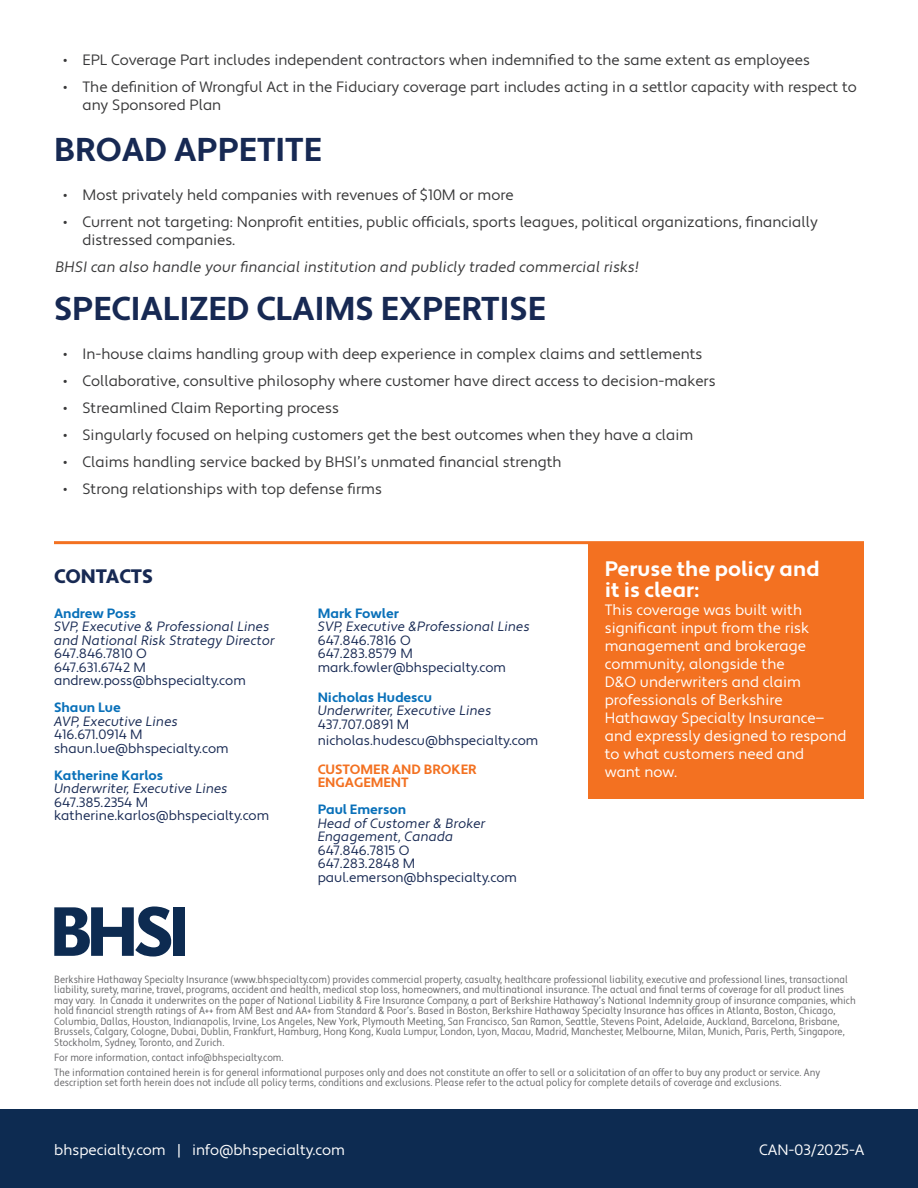
<style>
.page{position:relative;width:918px;height:1188px;background:#fff}
.page>*{position:absolute;margin:0;border:0;box-sizing:border-box;transform-origin:0 0}
.t1{font:700 33px "Apertura";color:#172953}
.t2{font:700 21px/21px "Apertura";color:#fff}
.t3{font:900 19.5px "Apertura";color:#172953}
.t4{font:15px/18px "Apertura";color:#383839}
.t5{font:15px/18px "Apertura";color:#fff}
.t6{font:15px "Apertura Obliq";color:#383839}
.t7{font:13.5px "Apertura";color:#172953}
.t8{font:13.5px/13.5px "Apertura Obliq";color:#172953}
.t9{font:700 13.5px "Apertura";color:#0970b9}
.t10{font:700 13.5px/13.5px "Apertura";color:#f37121}
.t11{font:condensed 10.5px/10.5px "Apertura";color:#666669}
.s1{font-family:"Apertura"}
.s2{font-family:"Apertura";font-weight:700;color:#0970b9}
</style>
<div class="page">
<div style="left:589px;top:543px;width:275px;height:256px;background:#f37121"></div>
<hr style="left:54px;top:541px;width:810px;height:3px;background:#f37121">
<div style="left:0;top:1110px;width:918px;height:78px;background:#0d2b51"></div>
<svg style="left:54px;top:906px;width:117px;height:51px"></svg>
<div style="left:173px;top:908px;width:12px;height:48px;background:#0d2b51"></div>
<p class="t4" style="left:63px;top:52px;width:749px">• EPL Coverage Part includes independent contractors when indemnified to the same extent as employees</p>
<p class="t4" style="left:82px;top:79px;width:776px;text-indent:-20px">• The definition of Wrongful Act in the Fiduciary coverage part includes acting in a settlor capacity with respect to any Sponsored Plan</p>
<p class="t1" style="left:54px;top:130px;width:269px">BROAD APPETITE</p>
<p class="t4" style="left:63px;top:187px;width:452px">• Most privately held companies with revenues of $10M or more</p>
<p class="t4" style="left:82px;top:214px;width:737px;text-indent:-20px">• Current not targeting: Nonprofit entities, public officials, sports leagues, political organizations, financially distressed companies.</p>
<p class="t6" style="left:56px;top:258px;width:585px">BHSI can also handle your financial institution and publicly traded commercial risks!</p>
<p class="t1" style="left:54px;top:289px;width:493px">SPECIALIZED CLAIMS EXPERTISE</p>
<p class="t4" style="left:63px;top:346px;width:641px">• In-house claims handling group with deep experience in complex claims and settlements</p>
<p class="t4" style="left:63px;top:373px;width:654px">• Collaborative, consultive philosophy where customer have direct access to decision-makers</p>
<p class="t4" style="left:63px;top:400px;width:277px">• Streamlined Claim Reporting process</p>
<p class="t4" style="left:63px;top:427px;width:632px">• Singularly focused on helping customers get the best outcomes when they have a claim</p>
<p class="t4" style="left:63px;top:454px;width:500px">• Claims handling service backed by BHSI’s unmated financial strength</p>
<p class="t4" style="left:63px;top:481px;width:320px">• Strong relationships with top defense firms</p>
<p class="t3" style="left:54px;top:565px;width:100px">CONTACTS</p>
<p class="t9" style="left:54px;top:605px;width:84px">Andrew Poss</p>
<p class="t8" style="left:54px;top:620px;width:222px">SVP, Executive &amp; Professional Lines and National Risk Strategy Director</p>
<p class="t7" style="left:54px;top:646px;width:94px">647.846.7810 O</p>
<p class="t7" style="left:54px;top:659px;width:93px">647.631.6742 M</p>
<p class="t7" style="left:54px;top:673px;width:193px">andrew.poss@bhspecialty.com</p>
<p class="t9" style="left:54px;top:700px;width:68px">Shaun Lue</p>
<p class="t8" style="left:54px;top:715px;width:125px">AVP, Executive Lines<br><span class="s1">416.671.0914 M</span></p>
<p class="t7" style="left:54px;top:740px;width:176px">shaun.lue@bhspecialty.com</p>
<p class="t8" style="left:54px;top:769px;width:175px"><span class="s2">Katherine Karlos<br></span>Underwriter, Executive Lines<br><span class="s1">647.385.2354 M</span></p>
<p class="t7" style="left:54px;top:808px;width:217px">katherine.karlos@bhspecialty.com</p>
<p class="t9" style="left:318px;top:605px;width:83px">Mark Fowler</p>
<p class="t8" style="left:318px;top:620px;width:214px">SVP, Executive &amp;Professional Lines</p>
<p class="t7" style="left:318px;top:632px;width:95px">647.846.7816 O</p>
<p class="t7" style="left:318px;top:646px;width:97px">647.283.8579 M</p>
<p class="t7" style="left:318px;top:659px;width:190px">mark.fowler@bhspecialty.com</p>
<p class="t9" style="left:318px;top:689px;width:116px">Nicholas Hudescu</p>
<p class="t8" style="left:318px;top:704px;width:175px">Underwriter, Executive Lines</p>
<p class="t7" style="left:318px;top:716px;width:93px">437.707.0891 M</p>
<p class="t7" style="left:318px;top:733px;width:222px">nicholas.hudescu@bhspecialty.com</p>
<p class="t10" style="left:318px;top:763px;width:161px">CUSTOMER AND BROKER<br>ENGAGEMENT</p>
<p class="t9" style="left:318px;top:802px;width:90px">Paul Emerson</p>
<p class="t8" style="left:318px;top:817px;width:169px">Head of Customer &amp; Broker<br>Engagement, Canada</p>
<p class="t7" style="left:318px;top:842px;width:93px">647.846.7815 O</p>
<p class="t7" style="left:318px;top:856px;width:99px">647.283.2848 M</p>
<p class="t7" style="left:318px;top:869px;width:201px">paul.emerson@bhspecialty.com</p>
<p class="t2" style="left:605px;top:559px;width:216px">Peruse the policy and it is clear:</p>
<p class="t5" style="left:605px;top:602px;width:243px">This coverage was built with significant input from the risk management and brokerage community, alongside the<br>D&amp;O underwriters and claim professionals of Berkshire<br>Hathaway Specialty Insurance— and expressly designed to respond to what customers need and</p>
<p class="t5" style="left:605px;top:764px;width:74px">want now.</p>
<p class="t11" style="left:54px;top:974px;width:803px">Berkshire Hathaway Specialty Insurance (www.bhspecialty.com) provides commercial property, casualty, healthcare professional liability, executive and professional lines, transactional liability, surety, marine, travel, programs, accident and health, medical stop loss, homeowners, and multinational insurance. The actual and final terms of coverage for all product lines may vary. In Canada it underwrites on the paper of National Liability &amp; Fire Insurance Company, a part of Berkshire Hathaway’s National Indemnity group of insurance companies, which hold financial strength ratings of A++ from AM Best and AA+ from Standard &amp; Poor’s. Based in Boston, Berkshire Hathaway Specialty Insurance has offices in Atlanta, Boston, Chicago, Columbia, Dallas, Houston, Indianapolis, Irvine, Los Angeles, New York, Plymouth Meeting, San Francisco, San Ramon, Seattle, Stevens Point, Adelaide, Auckland, Barcelona, Brisbane, Brussels, Calgary, Cologne, Dubai, Dublin, Frankfurt, Hamburg, Hong Kong, Kuala Lumpur, London, Lyon, Macau, Madrid, Manchester, Melbourne, Milan, Munich, Paris, Perth, Singapore, Stockholm, Sydney, Toronto, and Zurich.</p>
<p class="t11" style="left:54px;top:1052px;width:231px">For more information, contact info@bhspecialty.com.</p>
<p class="t11" style="left:54px;top:1067px;width:767px">The information contained herein is for general informational purposes only and does not constitute an offer to sell or a solicitation of an offer to buy any product or service. Any description set forth herein does not include all policy terms, conditions and exclusions. Please refer to the actual policy for complete details of coverage and exclusions.</p>
<p class="t5" style="left:54px;top:1141px;width:292px">bhspecialty.com | info@bhspecialty.com</p>
<p class="t5" style="left:759px;top:1141px;width:107px">CAN-03/2025-A</p>
</div>
